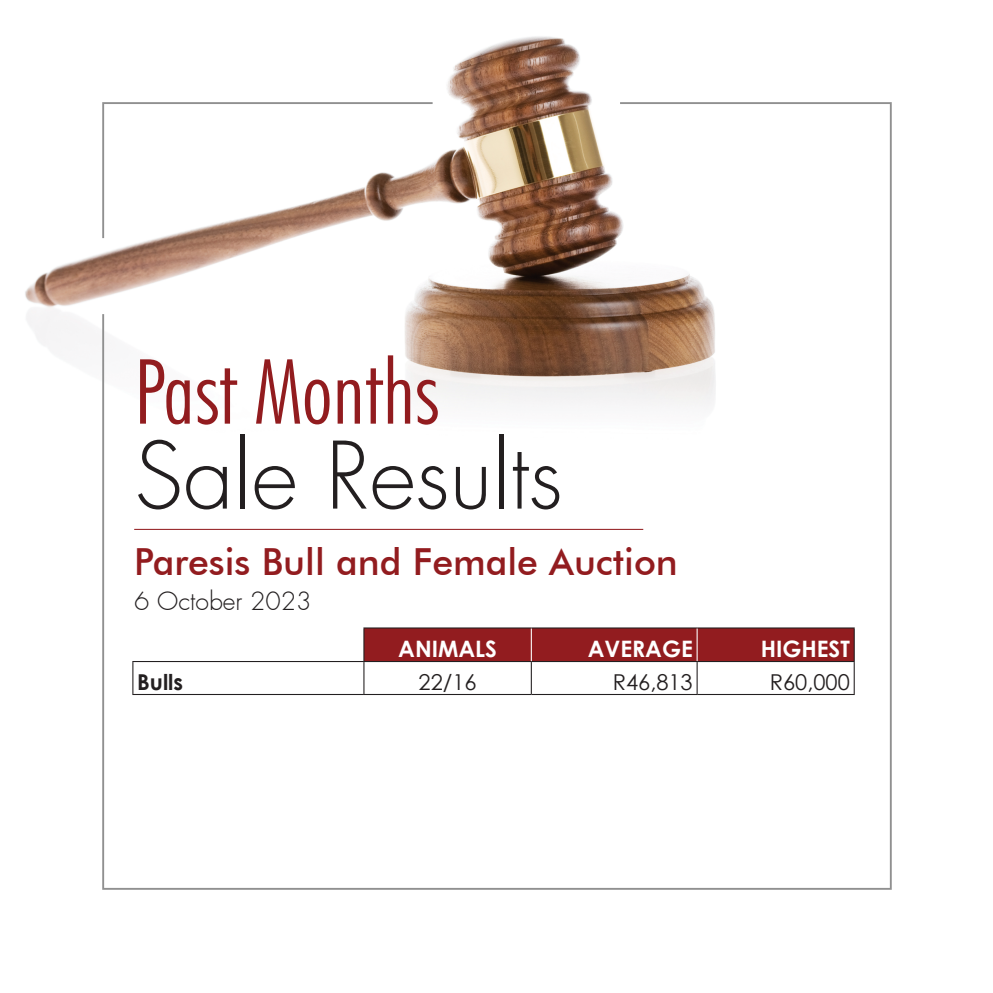
<style>
.page{position:relative;width:993px;height:993px;background:#fff}
.page>*{position:absolute;margin:0;border:0;box-sizing:border-box;transform-origin:0 0}
.t1{font:300 90.12px "Futura Std";color:#231f20}
.t2{font:300 condensed 90.12px "Futura BT";color:#921c1f}
.t3{font:500 37.27px "Futura BT";color:#921c1f}
.t4{font:300 24.76px "Futura";color:#231f20}
.t5{font:700 22.66px "Century Gothic";color:#fff}
.t6{font:21.88px "Century Gothic";color:#231f20}
.t7{font:700 21.88px "Century Gothic";color:#231f20}
</style>
<div class="page">
<img style="left:25px;top:36px;width:867px;height:854px">
<div style="left:364px;top:628px;width:489px;height:32px;background:#921c1f"></div>
<hr style="left:363px;top:627px;width:168px;height:1px;background:#231f20">
<hr style="left:363px;top:628px;width:1px;height:32px;background:#231f20">
<hr style="left:531px;top:627px;width:166px;height:1px;background:#231f20">
<hr style="left:697px;top:627px;width:157px;height:1px;background:#231f20">
<hr style="left:853px;top:628px;width:1px;height:32px;background:#231f20">
<hr style="left:132px;top:660px;width:232px;height:1px;background:#231f20">
<hr style="left:132px;top:661px;width:1px;height:32px;background:#231f20">
<hr style="left:364px;top:660px;width:167px;height:1px;background:#231f20">
<hr style="left:363px;top:661px;width:1px;height:32px;background:#231f20">
<hr style="left:531px;top:660px;width:166px;height:1px;background:#231f20">
<hr style="left:530px;top:661px;width:1px;height:32px;background:#231f20">
<hr style="left:697px;top:660px;width:157px;height:1px;background:#231f20">
<hr style="left:696px;top:661px;width:1px;height:32px;background:#231f20">
<hr style="left:853px;top:661px;width:1px;height:32px;background:#231f20">
<hr style="left:132px;top:693px;width:232px;height:1px;background:#231f20">
<hr style="left:364px;top:693px;width:167px;height:1px;background:#231f20">
<hr style="left:531px;top:693px;width:166px;height:1px;background:#231f20">
<hr style="left:697px;top:693px;width:157px;height:1px;background:#231f20">
<hr style="left:530px;top:628px;width:1px;height:32px;background:#fff">
<hr style="left:696px;top:628px;width:1px;height:32px;background:#fff">
<hr style="left:134px;top:528px;width:509px;height:1px;background:#921c1f">
<p class="t2" style="left:133px;top:336px;width:306px">Past Months</p>
<p class="t1" style="left:134px;top:421px;width:430px">Sale Results</p>
<p class="t3" style="left:134px;top:539px;width:545px">Paresis Bull and Female Auction</p>
<p class="t4" style="left:134px;top:585px;width:179px">6 October 2023</p>
<p class="t5" style="left:398px;top:631px;width:100px">ANIMALS</p>
<p class="t5" style="left:587px;top:631px;width:107px">AVERAGE</p>
<p class="t5" style="left:760px;top:631px;width:91px">HIGHEST</p>
<p class="t7" style="left:137px;top:665px;width:47px">Bulls</p>
<p class="t6" style="left:418px;top:668px;width:60px">22/16</p>
<p class="t6" style="left:612px;top:668px;width:81px">R46,813</p>
<p class="t6" style="left:769px;top:668px;width:81px">R60,000</p>
</div>
